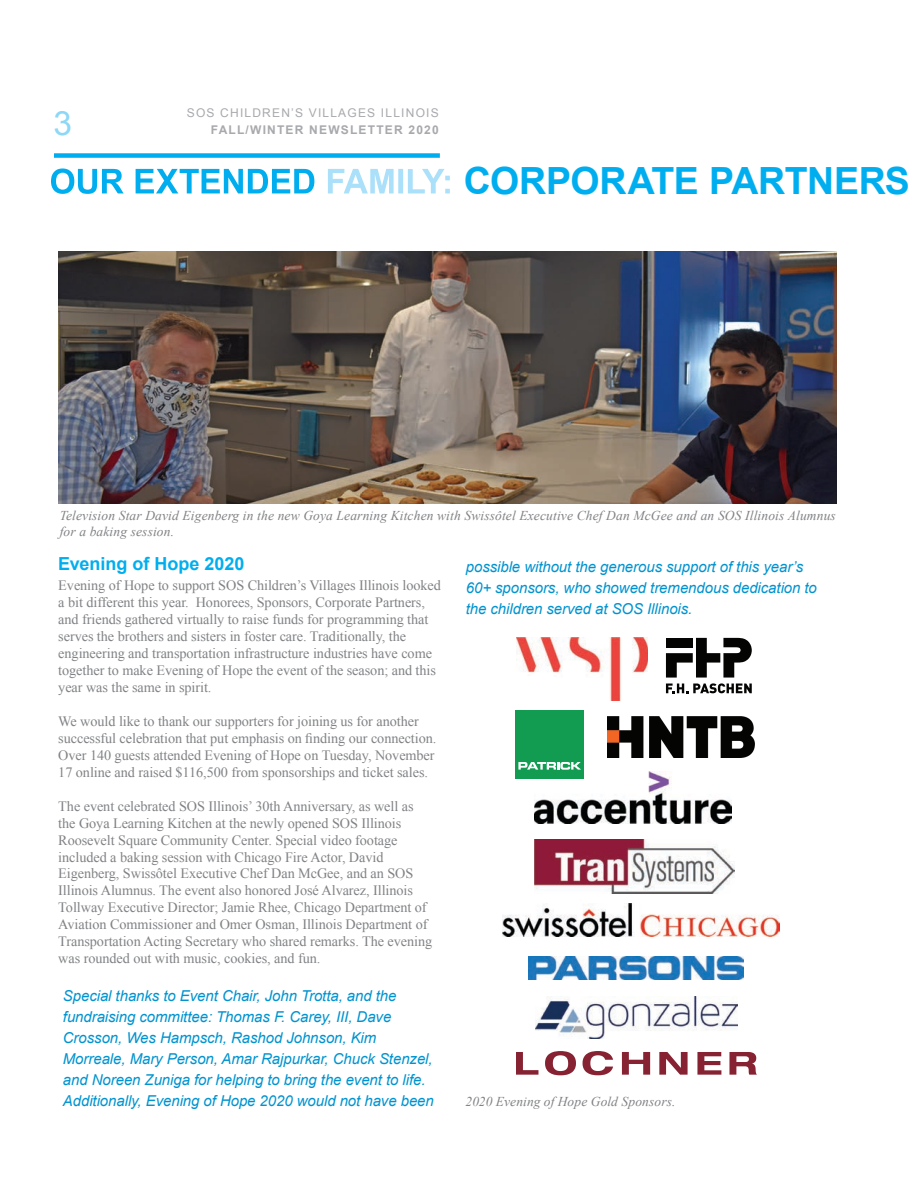
<style>
.page{position:relative;width:918px;height:1188px;background:#fff}
.page>*{position:absolute;margin:0;border:0;box-sizing:border-box;transform-origin:0 0}
.t1{font:700 37.5px "Arial";letter-spacing:-.01em;color:#00aeef}
.t2{font:33.45px "Arial";color:#8dd7f7}
.t3{font:700 18px "Arial";letter-spacing:-.005em;color:#00aeef}
.t4{font:italic 15px/21px "Arial";letter-spacing:-.005em;color:#0093d0}
.t5{font:14.25px/17px "Times New Roman";letter-spacing:-.005em;color:#808285}
.t6{font:italic 13.5px/16.5px "Times New Roman";letter-spacing:.01em;color:#808285}
.t7{font:12px "Arial";letter-spacing:.1em;color:#a8a9ad}
.t8{font:700 12px "Arial";letter-spacing:.1em;color:#a8a9ad}
</style>
<div class="page">
<div style="left:54px;top:153px;width:386px;height:5px;background:#00aeef"></div>
<img style="left:516px;top:638px;width:132px;height:62px">
<svg style="left:666px;top:638px;width:86px;height:55px"></svg>
<img style="left:534px;top:772px;width:197px;height:52px">
<svg style="left:516px;top:1052px;width:22px;height:23px"></svg>
<svg style="left:622px;top:1052px;width:28px;height:23px"></svg>
<svg style="left:659px;top:1052px;width:29px;height:23px"></svg>
<svg style="left:697px;top:1052px;width:24px;height:23px"></svg>
<svg style="left:729px;top:1052px;width:28px;height:23px"></svg>
<svg style="left:545px;top:1051px;width:31px;height:24px"></svg>
<svg style="left:583px;top:1051px;width:30px;height:24px"></svg>
<img style="left:503px;top:903px;width:276px;height:33px">
<img style="left:528px;top:956px;width:215px;height:23px">
<img style="left:535px;top:997px;width:202px;height:42px">
<img style="left:535px;top:839px;width:199px;height:54px">
<div style="left:515px;top:710px;width:68px;height:69px;background:#119c52"></div>
<svg style="left:518px;top:762px;width:63px;height:8px"></svg>
<img style="left:608px;top:717px;width:147px;height:41px">
<svg style="left:328px;top:169px;width:122px;height:24px"></svg>
<svg style="left:51px;top:168px;width:263px;height:26px"></svg>
<img style="left:58px;top:252px;width:779px;height:251px">
<h2 class="t2" style="left:53px;top:101px;width:20px">3</h2>
<p class="t7" style="left:187px;top:105px;width:253px">SOS CHILDREN’S VILLAGES ILLINOIS</p>
<p class="t8" style="left:211px;top:122px;width:229px">FALL/WINTER NEWSLETTER 2020</p>
<h1 class="t1" style="left:464px;top:156px;width:448px">CORPORATE PARTNERS</h1>
<p class="t6" style="left:60px;top:507px;width:778px">Television Star David Eigenberg in the new Goya Learning Kitchen with Swissôtel Executive Chef Dan McGee and an SOS Illinois Alumnus for a baking session.</p>
<p class="t3" style="left:58px;top:552px;width:188px">Evening of Hope 2020</p>
<p class="t5" style="left:58px;top:577px;width:384px">Evening of Hope to support SOS Children’s Villages Illinois looked a bit different this year. Honorees, Sponsors, Corporate Partners, and friends gathered virtually to raise funds for programming that serves the brothers and sisters in foster care. Traditionally, the engineering and transportation infrastructure industries have come together to make Evening of Hope the event of the season; and this year was the same in spirit.</p>
<p class="t5" style="left:58px;top:712px;width:380px">We would like to thank our supporters for joining us for another successful celebration that put emphasis on finding our connection.<br>Over 140 guests attended Evening of Hope on Tuesday, November 17 online and raised $116,500 from sponsorships and ticket sales.</p>
<p class="t5" style="left:58px;top:797px;width:375px">The event celebrated SOS Illinois’ 30th Anniversary, as well as the Goya Learning Kitchen at the newly opened SOS Illinois Roosevelt Square Community Center. Special video footage included a baking session with Chicago Fire Actor, David Eigenberg, Swissôtel Executive Chef Dan McGee, and an SOS Illinois Alumnus. The event also honored José Alvarez, Illinois Tollway Executive Director; Jamie Rhee, Chicago Department of Aviation Commissioner and Omer Osman, Illinois Department of Transportation Acting Secretary who shared remarks. The evening was rounded out with music, cookies, and fun.</p>
<p class="t4" style="left:63px;top:985px;width:372px">Special thanks to Event Chair, John Trotta, and the fundraising committee: Thomas F. Carey, III, Dave Crosson, Wes Hampsch, Rashod Johnson, Kim Morreale, Mary Person, Amar Rajpurkar, Chuck Stenzel, and Noreen Zuniga for helping to bring the event to life.<br>Additionally, Evening of Hope 2020 would not have been</p>
<p class="t4" style="left:466px;top:556px;width:353px">possible without the generous support of this year’s<br>60+ sponsors, who showed tremendous dedication to the children served at SOS Illinois.</p>
<p class="t6" style="left:466px;top:1093px;width:211px">2020 Evening of Hope Gold Sponsors.</p>
</div>
